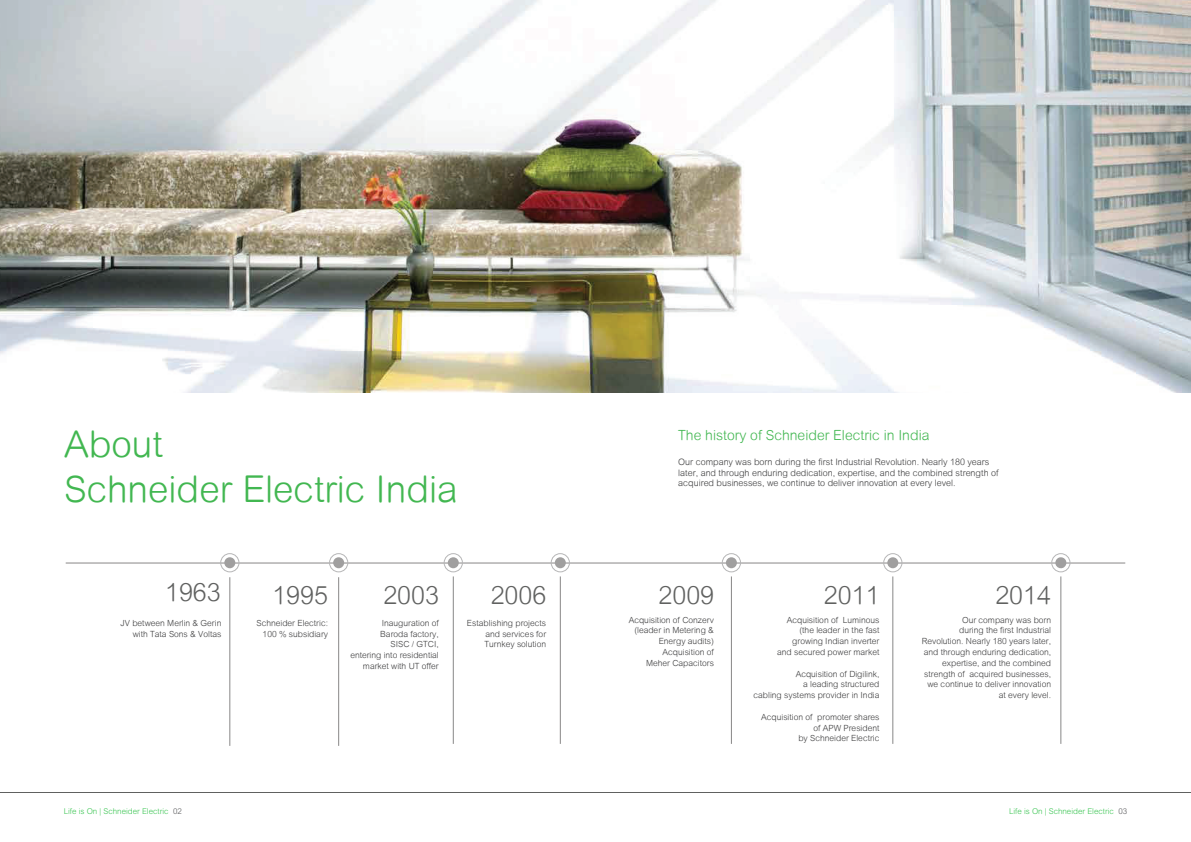
<style>
.page{position:relative;width:1191px;height:842px;background:#fff}
.page>*{position:absolute;margin:0;border:0;box-sizing:border-box;transform-origin:0 0}
.t1{font:300 37px/44.4px "Arial Rounded MT";color:#42b751}
.t2{font:300 25.2px "Arial Rounded MT";color:#606160}
.t3{font:300 14px "Arial Rounded MT";color:#42b751}
.t4{font:300 9px/10.8px "Arial Rounded MT";color:#3e3e3f}
.t5{font:300 8.5px/10.8px "Arial Rounded MT";color:#3e3e3f;text-align:right}
.t6{font:300 8px "Arial Rounded MT Pro";color:#3ac552}
.s1{color:#57585a}
</style>
<div class="page">
<hr style="left:892px;top:576px;width:1px;height:168px;background:#888787">
<hr style="left:731px;top:576px;width:1px;height:168px;background:#888787">
<hr style="left:560px;top:576px;width:1px;height:168px;background:#888787">
<hr style="left:453px;top:576px;width:1px;height:168px;background:#888787">
<hr style="left:338px;top:577px;width:1px;height:169px;background:#888787">
<hr style="left:229px;top:577px;width:1px;height:169px;background:#888787">
<hr style="left:66px;top:562px;width:1059px;height:1px;background:#888787">
<hr style="left:1060px;top:576px;width:1px;height:168px;background:#888787">
<hr style="left:0;top:792px;width:1191px;height:1px;background:#606160">
<div style="left:224px;top:557px;width:11px;height:11px;background:#a09f9f;border-radius:50%"></div>
<div style="left:220px;top:553px;width:19px;height:19px;border:1px solid #b6b6b7;border-radius:50%"></div>
<div style="left:329px;top:553px;width:19px;height:19px;border:1px solid #b6b6b7;border-radius:50%"></div>
<div style="left:444px;top:553px;width:19px;height:19px;border:1px solid #b6b6b7;border-radius:50%"></div>
<div style="left:551px;top:553px;width:19px;height:19px;border:1px solid #b6b6b7;border-radius:50%"></div>
<div style="left:722px;top:553px;width:19px;height:19px;border:1px solid #b6b6b7;border-radius:50%"></div>
<div style="left:883px;top:553px;width:19px;height:19px;border:1px solid #b6b6b7;border-radius:50%"></div>
<div style="left:1051px;top:553px;width:19px;height:19px;border:1px solid #b6b6b7;border-radius:50%"></div>
<div style="left:333px;top:557px;width:11px;height:11px;background:#a09f9f;border-radius:50%"></div>
<div style="left:448px;top:557px;width:11px;height:11px;background:#a09f9f;border-radius:50%"></div>
<div style="left:555px;top:557px;width:11px;height:11px;background:#a09f9f;border-radius:50%"></div>
<div style="left:726px;top:557px;width:11px;height:11px;background:#a09f9f;border-radius:50%"></div>
<div style="left:887px;top:557px;width:11px;height:11px;background:#a09f9f;border-radius:50%"></div>
<svg style="left:1054px;top:556px;width:13px;height:13px"></svg>
<img style="left:0;top:0;width:1191px;height:393px">
<h1 class="t1" style="left:64px;top:422px;width:395px">About<br>Schneider Electric India</h1>
<h3 class="t3" style="left:678px;top:427px;width:253px">The history of Schneider Electric in India</h3>
<p class="t4" style="left:678px;top:456px;width:322px">Our company was born during the first Industrial Revolution. Nearly 180 years later, and through enduring dedication, expertise, and the combined strength of acquired businesses, we continue to deliver innovation at every level.</p>
<h2 class="t2" style="left:165px;top:578px;width:57px">1963</h2>
<p class="t5" style="left:121px;top:617px;width:102px">JV between Merlin &amp; Gerin with Tata Sons &amp; Voltas</p>
<h2 class="t2" style="left:272px;top:580px;width:57px">1995</h2>
<p class="t5" style="left:256px;top:617px;width:73px">Schneider Electric:<br>100 % subsidiary</p>
<h2 class="t2" style="left:383px;top:580px;width:57px">2003</h2>
<p class="t5" style="left:350px;top:617px;width:90px">Inauguration of<br>Baroda factory,<br>SISC / GTCI,<br>entering into residential market with UT offer</p>
<h2 class="t2" style="left:490px;top:580px;width:57px">2006</h2>
<p class="t5" style="left:484px;top:617px;width:63px;text-align:justify;text-indent:-18px">Establishing projects and services for Turnkey solution</p>
<h2 class="t2" style="left:658px;top:580px;width:57px">2009</h2>
<p class="t5" style="left:628px;top:614px;width:87px">Acquisition of Conzerv (leader in Metering &amp;<br>Energy audits)<br>Acquisition of<br>Meher Capacitors</p>
<h2 class="t2" style="left:824px;top:580px;width:57px">2011</h2>
<p class="t5" style="left:777px;top:614px;width:104px">Acquisition of Luminous (the leader in the fast growing Indian inverter and secured power market</p>
<p class="t5" style="left:753px;top:668px;width:127px">Acquisition of Digilink,<br>a leading structured<br>cabling systems provider in India</p>
<p class="t5" style="left:761px;top:711px;width:120px">Acquisition of promoter shares of APW President<br>by Schneider Electric</p>
<h2 class="t2" style="left:995px;top:580px;width:57px">2014</h2>
<p class="t5" style="left:921px;top:614px;width:131px">Our company was born<br>during the first Industrial<br>Revolution. Nearly 180 years later, and through enduring dedication, expertise, and the combined strength of acquired businesses, we continue to deliver innovation at every level.</p>
<p class="t6" style="left:64px;top:806px;width:120px">Life is On | Schneider Electric <span class="s1">02</span></p>
<p class="t6" style="left:1009px;top:806px;width:120px">Life is On | Schneider Electric <span class="s1">03</span></p>
</div>
